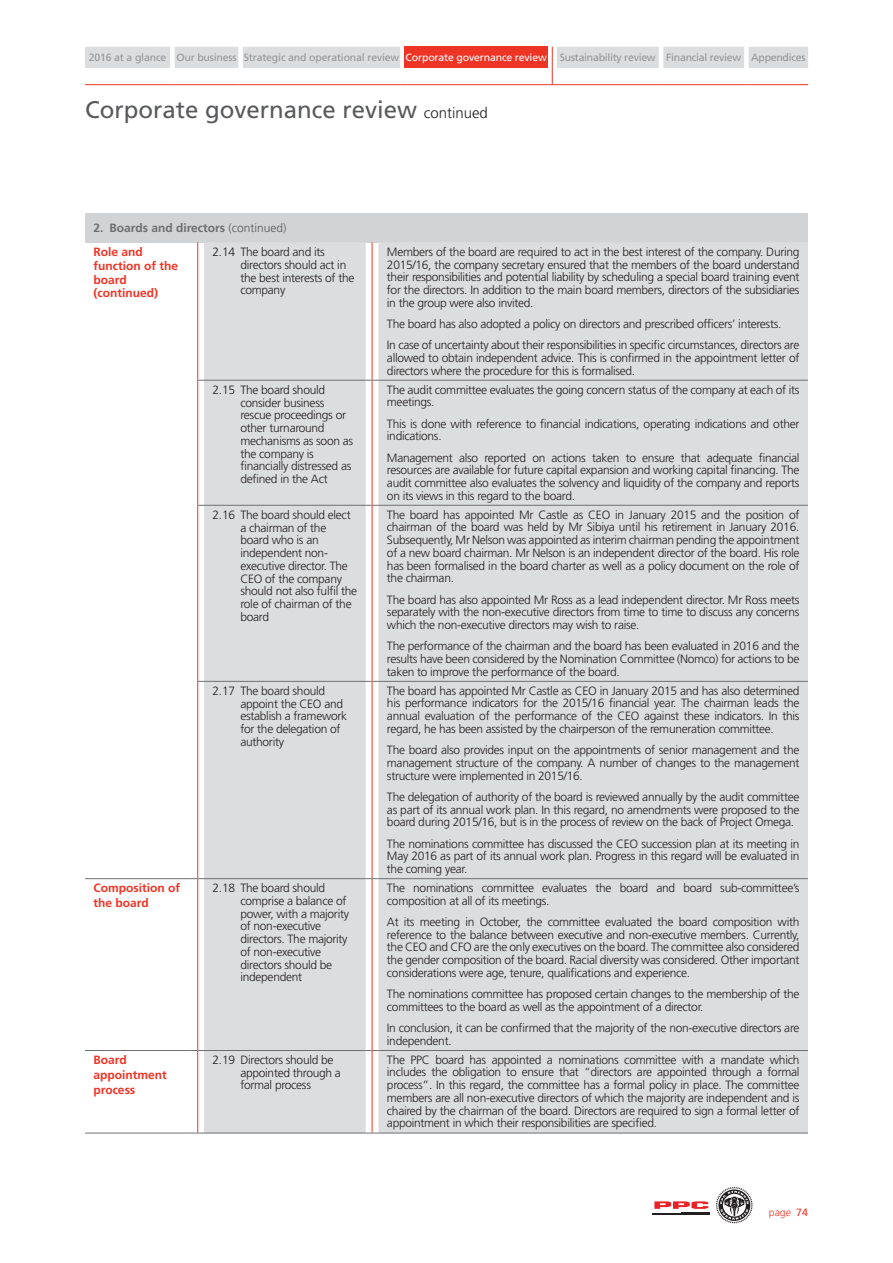
<style>
.page{position:relative;width:893px;height:1263px;background:#fff}
.page>*{position:absolute;margin:0;border:0;box-sizing:border-box;transform-origin:0 0}
.t1{font:24px "Frutiger LT Std";color:#58595b}
.t2{font:300 12px/12.8px "Frutiger LT Std";letter-spacing:-.025em;color:#231f20}
.t3{font:700 12px/15px "Frutiger LT Std";color:#ee3425}
.t4{font:700 12px/24.5px "Frutiger LT Std";color:#6d6f71}
.t5{font:10.5px "Frutiger LT Std";letter-spacing:-.015em;color:#939698}
.t6{font:300 10.5px "Frutiger LT Std";color:#ee3425}
.s1{color:#fff}
.s2{font-weight:300;font-size:15px;color:#231f20}
.s3{font-weight:300;color:#58595b}
.s4{color:#ee3425}
.s5{font-weight:400}
</style>
<div class="page">
<svg style="left:654px;top:1201px;width:54px;height:8px"></svg>
<svg style="left:716px;top:1186px;width:37px;height:37px"></svg>
<hr style="left:681px;top:1211px;width:29px;height:3px;background:#231f20">
<hr style="left:652px;top:1212px;width:35px;height:2px;background:#231f20">
<hr style="left:85px;top:84px;width:85px;height:1px;background:#ee3425">
<hr style="left:170px;top:84px;width:68px;height:1px;background:#ee3425">
<hr style="left:238px;top:84px;width:162px;height:1px;background:#ee3425">
<hr style="left:400px;top:84px;width:148px;height:1px;background:#ee3425">
<hr style="left:548px;top:84px;width:111px;height:1px;background:#ee3425">
<hr style="left:659px;top:84px;width:85px;height:1px;background:#ee3425">
<hr style="left:744px;top:84px;width:64px;height:1px;background:#ee3425">
<svg style="left:85px;top:47px;width:723px;height:37px"></svg>
<div style="left:85px;top:213px;width:723px;height:29px;background:#d2d3d4"></div>
<div style="left:204px;top:242px;width:604px;height:891px;background:#dcddde"></div>
<hr style="left:204px;top:505px;width:162px;height:1px;background:#6d6f71">
<hr style="left:378px;top:505px;width:430px;height:1px;background:#6d6f71">
<hr style="left:204px;top:681px;width:162px;height:1px;background:#6d6f71">
<hr style="left:378px;top:681px;width:430px;height:1px;background:#6d6f71">
<hr style="left:204px;top:1050px;width:162px;height:1px;background:#6d6f71">
<hr style="left:378px;top:1050px;width:430px;height:1px;background:#6d6f71">
<hr style="left:85px;top:1050px;width:106px;height:1px;background:#6d6f71">
<svg style="left:191px;top:1050px;width:13px;height:1px"></svg>
<hr style="left:197px;top:242px;width:1px;height:138px;background:#ee3425">
<hr style="left:197px;top:380px;width:1px;height:125px;background:#ee3425">
<hr style="left:197px;top:505px;width:1px;height:176px;background:#ee3425">
<hr style="left:197px;top:681px;width:1px;height:197px;background:#ee3425">
<hr style="left:197px;top:879px;width:1px;height:171px;background:#ee3425">
<hr style="left:197px;top:1050px;width:1px;height:83px;background:#ee3425">
<hr style="left:372px;top:242px;width:1px;height:138px;background:#ee3425">
<hr style="left:372px;top:381px;width:1px;height:124px;background:#ee3425">
<hr style="left:372px;top:505px;width:1px;height:176px;background:#ee3425">
<hr style="left:372px;top:681px;width:1px;height:197px;background:#ee3425">
<hr style="left:372px;top:879px;width:1px;height:171px;background:#ee3425">
<hr style="left:372px;top:1050px;width:1px;height:83px;background:#ee3425">
<hr style="left:198px;top:878px;width:168px;height:1px;background:#6d6f71">
<svg style="left:366px;top:878px;width:12px;height:1px"></svg>
<hr style="left:378px;top:878px;width:430px;height:1px;background:#6d6f71">
<hr style="left:198px;top:380px;width:168px;height:1px;background:#6d6f71">
<svg style="left:366px;top:380px;width:12px;height:1px"></svg>
<hr style="left:378px;top:380px;width:430px;height:1px;background:#6d6f71">
<hr style="left:85px;top:878px;width:106px;height:1px;background:#6d6f71">
<hr style="left:85px;top:1133px;width:106px;height:1px;background:#6d6f71">
<hr style="left:198px;top:1133px;width:168px;height:1px;background:#6d6f71">
<svg style="left:366px;top:1133px;width:12px;height:1px"></svg>
<hr style="left:378px;top:1133px;width:430px;height:1px;background:#6d6f71">
<p class="t5" style="left:89px;top:52px;width:718px">2016 at a glance Our business Strategic and operational review <span class="s1">Corporate governance review</span> Sustainability review Financial review Appendices</p>
<h1 class="t1" style="left:85px;top:98px;width:404px">Corporate governance review <span class="s2">continued</span></h1>
<p class="t4" style="left:94px;top:216px;width:194px">2. Boards and directors <span class="s3">(continued)<br></span><span class="s4">Role and</span></p>
<p class="t3" style="left:94px;top:259px;width:86px;line-height:13.8px">function of the board (continued)</p>
<p class="t2" style="left:240px;top:246px;width:115px;text-indent:-28px">2.14 The board and its directors should act in the best interests of the company</p>
<p class="t2" style="left:387px;top:246px;width:414px;text-align:justify">Members of the board are required to act in the best interest of the company. During 2015/16, the company secretary ensured that the members of the board understand their responsibilities and potential liability by scheduling a special board training event for the directors. In addition to the main board members, directors of the subsidiaries in the group were also invited.</p>
<p class="t2" style="left:387px;top:314px;width:414px;line-height:21.3px">The board has also adopted a policy on directors and prescribed officers’ interests.<br>In case of uncertainty about their responsibilities in specific circumstances, directors are</p>
<p class="t2" style="left:387px;top:352px;width:414px">allowed to obtain independent advice. This is confirmed in the appointment letter of directors where the procedure for this is formalised.</p>
<p class="t2" style="left:240px;top:384px;width:114px;text-indent:-28px">2.15 The board should consider business rescue proceedings or other turnaround mechanisms as soon as the company is financially distressed as defined in the Act</p>
<p class="t2" style="left:387px;top:384px;width:414px">The audit committee evaluates the going concern status of the company at each of its meetings.</p>
<p class="t2" style="left:387px;top:418px;width:414px">This is done with reference to financial indications, operating indications and other indications.</p>
<p class="t2" style="left:387px;top:452px;width:414px;text-align:justify">Management also reported on actions taken to ensure that adequate financial resources are available for future capital expansion and working capital financing. The audit committee also evaluates the solvency and liquidity of the company and reports on its views in this regard to the board.</p>
<p class="t2" style="left:240px;top:509px;width:118px;text-indent:-28px">2.16 The board should elect a chairman of the board who is an independent non&shy;executive director. The<br>CEO of the company should not also fulfil the role of chairman of the board</p>
<p class="t2" style="left:387px;top:509px;width:414px;text-align:justify">The board has appointed Mr Castle as CEO in January 2015 and the position of chairman of the board was held by Mr Sibiya until his retirement in January 2016.<br>Subsequently, Mr Nelson was appointed as interim chairman pending the appointment of a new board chairman. Mr Nelson is an independent director of the board. His role has been formalised in the board charter as well as a policy document on the role of the chairman.</p>
<p class="t2" style="left:387px;top:594px;width:414px;text-align:justify">The board has also appointed Mr Ross as a lead independent director. Mr Ross meets separately with the non-executive directors from time to time to discuss any concerns which the non-executive directors may wish to raise.</p>
<p class="t2" style="left:387px;top:640px;width:414px;text-align:justify">The performance of the chairman and the board has been evaluated in 2016 and the results have been considered by the Nomination Committee (Nomco) for actions to be taken to improve the performance of the board.</p>
<p class="t2" style="left:240px;top:685px;width:108px;text-indent:-28px">2.17 The board should appoint the CEO and establish a framework for the delegation of authority</p>
<p class="t2" style="left:387px;top:685px;width:414px;text-align:justify">The board has appointed Mr Castle as CEO in January 2015 and has also determined his performance indicators for the 2015/16 financial year. The chairman leads the annual evaluation of the performance of the CEO against these indicators. In this regard, he has been assisted by the chairperson of the remuneration committee.</p>
<p class="t2" style="left:387px;top:744px;width:414px;text-align:justify">The board also provides input on the appointments of senior management and the management structure of the company. A number of changes to the management structure were implemented in 2015/16.</p>
<p class="t2" style="left:387px;top:791px;width:414px;text-align:justify">The delegation of authority of the board is reviewed annually by the audit committee as part of its annual work plan. In this regard, no amendments were proposed to the board during 2015/16, but is in the process of review on the back of Project Omega.</p>
<p class="t2" style="left:387px;top:838px;width:414px;text-align:justify">The nominations committee has discussed the CEO succession plan at its meeting in May 2016 as part of its annual work plan. Progress in this regard will be evaluated in the coming year.</p>
<p class="t3" style="left:94px;top:881px;width:88px">Composition of the board</p>
<p class="t2" style="left:240px;top:882px;width:110px;text-indent:-28px">2.18 The board should comprise a balance of power, with a majority of non-executive directors. The majority of non-executive directors should be independent</p>
<p class="t2" style="left:387px;top:882px;width:414px">The nominations committee evaluates the board and board sub-committee’s composition at all of its meetings.</p>
<p class="t2" style="left:387px;top:916px;width:414px;text-align:justify">At its meeting in October, the committee evaluated the board composition with reference to the balance between executive and non-executive members. Currently, the CEO and CFO are the only executives on the board. The committee also considered the gender composition of the board. Racial diversity was considered. Other important considerations were age, tenure, qualifications and experience.</p>
<p class="t2" style="left:387px;top:988px;width:414px">The nominations committee has proposed certain changes to the membership of the committees to the board as well as the appointment of a director.</p>
<p class="t2" style="left:387px;top:1022px;width:414px">In conclusion, it can be confirmed that the majority of the non-executive directors are independent.</p>
<p class="t3" style="left:94px;top:1053px;width:75px">Board appointment process</p>
<p class="t2" style="left:240px;top:1054px;width:102px;text-indent:-28px">2.19 Directors should be appointed through a formal process</p>
<p class="t2" style="left:387px;top:1054px;width:414px;text-align:justify">The PPC board has appointed a nominations committee with a mandate which includes the obligation to ensure that “directors are appointed through a formal process”. In this regard, the committee has a formal policy in place. The committee members are all non-executive directors of which the majority are independent and is chaired by the chairman of the board. Directors are required to sign a formal letter of appointment in which their responsibilities are specified.</p>
<p class="t6" style="left:769px;top:1207px;width:41px">page <span class="s5">74</span></p>
</div>
